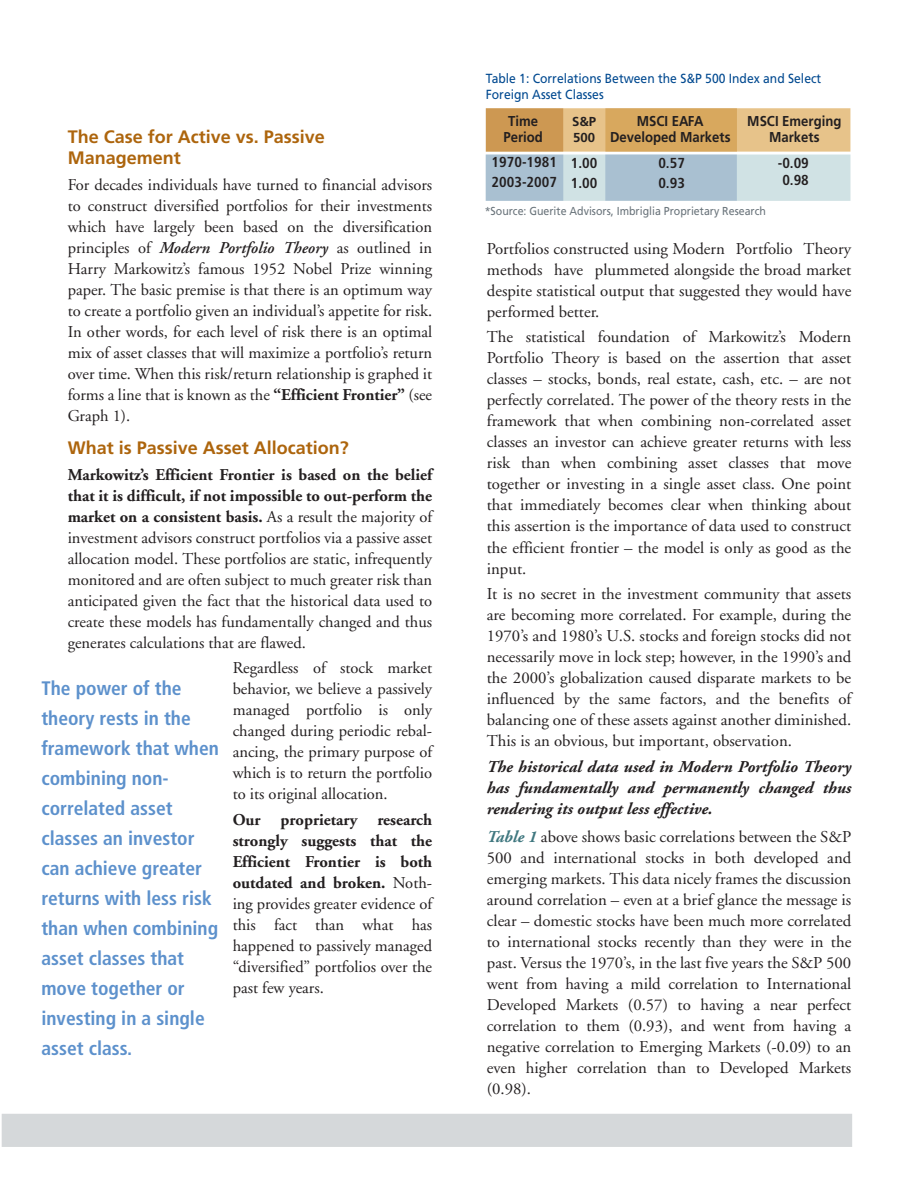
<style>
.page{position:relative;width:918px;height:1201px;background:#fff}
.page>*{position:absolute;margin:0;border:0;box-sizing:border-box;transform-origin:0 0}
.t1{font:700 condensed 19.5px/30px "Frutiger";color:#5d91cc}
.t2{font:700 18px/21px "Frutiger";color:#ad650d}
.t3{font:16.5px/21px "Adobe Garamond";color:#231f20;text-align:justify}
.t4{font:italic 700 16.5px/21px "Adobe Garamond";color:#231f20;text-align:justify}
.t5{font:700 condensed 14.4px/20.2px "Frutiger";color:#231f20}
.t6{font:700 14.25px/15.9px "Frutiger";color:#231f20;text-align:center;scale:.92 1}
.t7{font:13.2px/15.9px "Frutiger";color:#014990;scale:.92 1}
.t8{font:700 13.05px/15.9px "Frutiger";color:#231f20}
.t9{font:11.55px "Frutiger";color:#6a747b;scale:.92 1}
.s1{font-weight:600;font-style:italic}
.s2{font-weight:700}
.s3{font-weight:700;font-style:italic;color:#3f777f}
</style>
<div class="page">
<div style="left:2px;top:1113px;width:850px;height:33px;background:#d5d8da"></div>
<div style="left:486px;top:154px;width:365px;height:47px;background:#d0e2e4"></div>
<div style="left:605px;top:154px;width:132px;height:47px;background:#a9c0d1"></div>
<svg style="left:563px;top:108px;width:287px;height:44px;fill:#e7c38a"></svg>
<div style="left:486px;top:108px;width:77px;height:44px;background:#cd9852"></div>
<div style="left:486px;top:154px;width:77px;height:47px;background:#a9c0d1"></div>
<p class="t2" style="left:68px;top:127px;width:259px">The Case for Active vs. Passive<br>Management</p>
<p class="t3" style="left:68px;top:174px;width:366px">For decades individuals have turned to financial advisors to construct diversified portfolios for their investments which have largely been based on the diversification principles of <span class="s1">Modern Portfolio Theory</span> as outlined in Harry Markowitz’s famous 1952 Nobel Prize winning paper. The basic premise is that there is an optimum way to create a portfolio given an individual’s appetite for risk.<br>In other words, for each level of risk there is an optimal mix of asset classes that will maximize a portfolio’s return over time. When this risk/return relationship is graphed it forms a line that is known as the <span class="s2">“Efficient Frontier”</span> (see Graph 1).</p>
<p class="t2" style="left:68px;top:437px;width:283px">What is Passive Asset Allocation?</p>
<p class="t3" style="left:68px;top:464px;width:366px"><span class="s2">Markowitz’s Efficient Frontier is based on the belief that it is difficult, if not impossible to out-perform the market on a consistent basis.</span> As a result the majority of investment advisors construct portfolios via a passive asset allocation model. These portfolios are static, infrequently monitored and are often subject to much greater risk than anticipated given the fact that the historical data used to create these models has fundamentally changed and thus generates calculations that are flawed.</p>
<p class="t3" style="left:233px;top:657px;width:201px">Regardless of stock market behavior, we believe a passively managed portfolio is only changed during periodic rebal&shy;ancing, the primary purpose of which is to return the portfolio to its original allocation.</p>
<p class="t3" style="left:233px;top:809px;width:201px"><span class="s2">Our proprietary research strongly suggests that the Efficient Frontier is both outdated and broken.</span> Noth&shy;ing provides greater evidence of this fact than what has happened to passively managed “diversified” portfolios over the past few years.</p>
<p class="t1" style="left:41px;top:673px;width:179px">The power of the theory rests in the framework that when combining non&shy;correlated asset classes an investor can achieve greater returns with less risk than when combining asset classes that move together or investing in a single asset class.</p>
<p class="t7" style="left:486px;top:71px;width:366px">Table 1: Correlations Between the S&amp;P 500 Index and Select<br>Foreign Asset Classes</p>
<p class="t6" style="left:504px;top:113px;width:44px">Time<br>Period</p>
<p class="t5" style="left:492px;top:152px;width:67px">1970-1981<br>2003-2007</p>
<p class="t6" style="left:610px;top:113px;width:132px">MSCI EAFA<br>Developed Markets</p>
<p class="t8" style="left:572px;top:113px;width:26px">S&amp;P<br>500</p>
<p class="t5" style="left:571px;top:152px;width:28px">1.00<br>1.00</p>
<p class="t5" style="left:658px;top:152px;width:28px">0.57<br>0.93</p>
<p class="t6" style="left:747px;top:113px;width:104px">MSCI Emerging<br>Markets</p>
<p class="t5" style="left:778px;top:154px;width:33px;line-height:17.4px;text-align:center">-0.09<br>0.98</p>
<p class="t9" style="left:485px;top:204px;width:307px">*Source: Guerite Advisors, Imbriglia Proprietary Research</p>
<p class="t3" style="left:487px;top:238px;width:366px">Portfolios constructed using Modern Portfolio Theory methods have plummeted alongside the broad market despite statistical output that suggested they would have performed better.</p>
<p class="t3" style="left:487px;top:327px;width:366px">The statistical foundation of Markowitz’s Modern Portfolio Theory is based on the assertion that asset classes – stocks, bonds, real estate, cash, etc. – are not perfectly correlated. The power of the theory rests in the framework that when combining non-correlated asset classes an investor can achieve greater returns with less risk than when combining asset classes that move together or investing in a single asset class. One point that immediately becomes clear when thinking about this assertion is the importance of data used to construct the efficient frontier – the model is only as good as the input.</p>
<p class="t3" style="left:487px;top:583px;width:366px">It is no secret in the investment community that assets are becoming more correlated. For example, during the 1970’s and 1980’s U.S. stocks and foreign stocks did not necessarily move in lock step; however, in the 1990’s and the 2000’s globalization caused disparate markets to be influenced by the same factors, and the benefits of balancing one of these assets against another diminished.<br>This is an obvious, but important, observation.</p>
<p class="t4" style="left:487px;top:756px;width:366px">The historical data used in Modern Portfolio Theory has fundamentally and permanently changed thus rendering its output less effective.</p>
<p class="t3" style="left:487px;top:826px;width:366px"><span class="s3">Table 1</span> above shows basic correlations between the S&amp;P 500 and international stocks in both developed and emerging markets. This data nicely frames the discussion around correlation – even at a brief glance the message is clear – domestic stocks have been much more correlated to international stocks recently than they were in the past. Versus the 1970’s, in the last five years the S&amp;P 500 went from having a mild correlation to International Developed Markets (0.57) to having a near perfect correlation to them (0.93), and went from having a negative correlation to Emerging Markets (-0.09) to an even higher correlation than to Developed Markets (0.98).</p>
</div>
